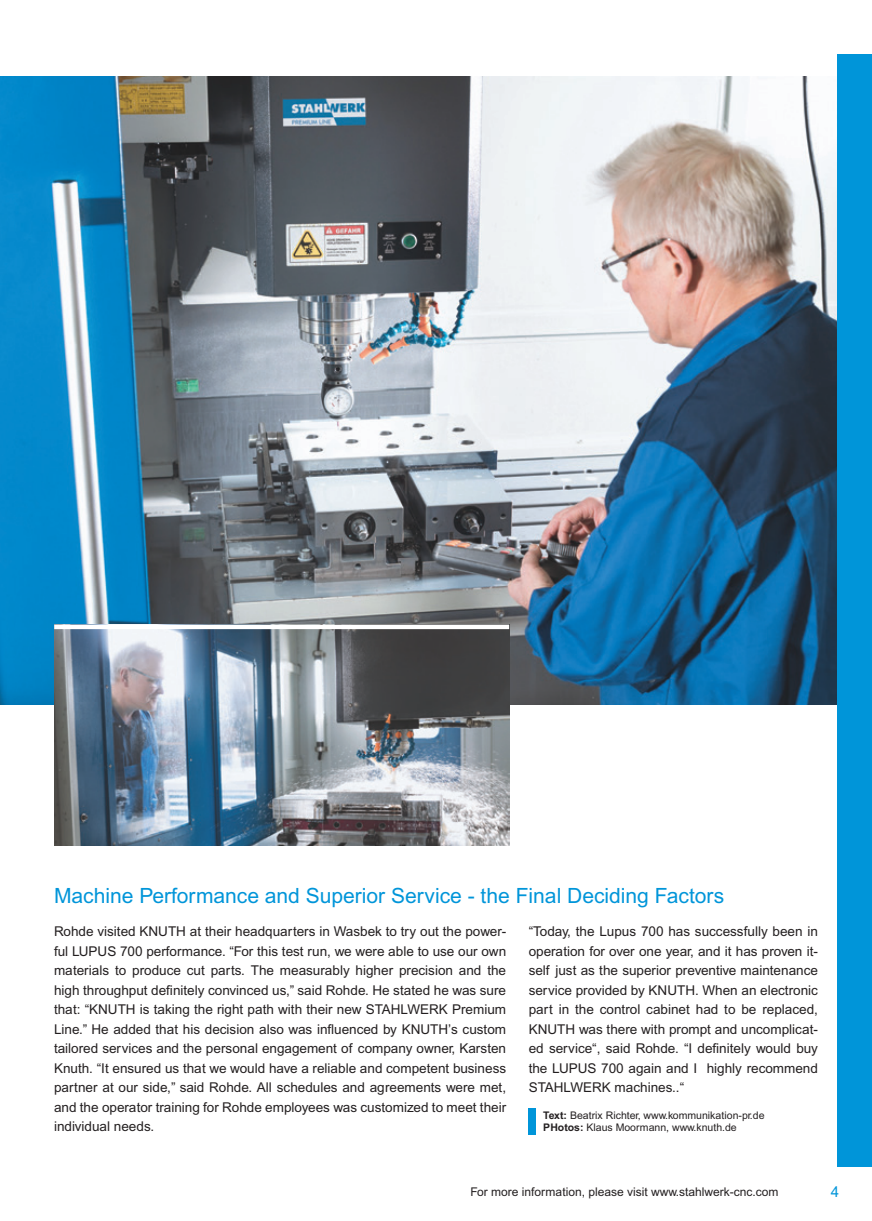
<style>
.page{position:relative;width:872px;height:1221px;background:#fff}
.page>*{position:absolute;margin:0;border:0;box-sizing:border-box;transform-origin:0 0}
.überschrift_2{font:21px "Arial MT Pro";color:#0095d9}
.t1{font:15px "Arial MT Pro";color:#0095d9}
.fliesstext{font:13.5px/19.5px "Arial MT Pro";color:#231f20;text-align:justify}
.Grundtext_rechtsbuen{font:12px "Arial MT Pro";color:#231f20}
.fliesstext-2{font:10.5px/12px "Arial MT Pro";color:#231f20}
.s1{font-weight:700}
</style>
<div class="page">
<div style="left:529px;top:1108px;width:7px;height:26px;background:#0095d9"></div>
<img style="left:0;top:77px;width:838px;height:627px">
<img style="left:54px;top:629px;width:455px;height:216px">
<div style="left:54px;top:624px;width:455px;height:5px;background:#fff"></div>
<div style="left:838px;top:54px;width:34px;height:1112px;background:#0095d9"></div>
<p class="überschrift_2" style="left:54px;top:883px;width:672px">Machine Performance and Superior Service - the Final Deciding Factors</p>
<p class="fliesstext" style="left:54px;top:922px;width:454px">Rohde visited KNUTH at their headquarters in Wasbek to try out the power&shy;ful LUPUS 700 performance. “For this test run, we were able to use our own materials to produce cut parts. The measurably higher precision and the high throughput definitely convinced us,” said Rohde. He stated he was sure that: “KNUTH is taking the right path with their new STAHLWERK Premium Line.” He added that his decision also was influenced by KNUTH’s custom tailored services and the personal engagement of company owner, Karsten Knuth. “It ensured us that we would have a reliable and competent business partner at our side,” said Rohde. All schedules and agreements were met, and the operator training for Rohde employees was customized to meet their individual needs.</p>
<p class="fliesstext" style="left:529px;top:922px;width:291px">“Today, the Lupus 700 has successfully been in operation for over one year, and it has proven it&shy;self just as the superior preventive maintenance service provided by KNUTH. When an electronic part in the control cabinet had to be replaced, KNUTH was there with prompt and uncomplicat&shy;ed service“, said Rohde. “I definitely would buy the LUPUS 700 again and I highly recommend STAHLWERK machines..“</p>
<p class="fliesstext-2" style="left:543px;top:1109px;width:223px"><span class="s1">Text:</span> Beatrix Richter, www.kommunikation-pr.de<br><span class="s1">PHotos:</span> Klaus Moormann, www.knuth.de</p>
<p class="Grundtext_rechtsbuen" style="left:470px;top:1184px;width:309px">For more information, please visit www.stahlwerk-cnc.com</p>
<p class="t1" style="left:830px;top:1182px;width:10px">4</p>
</div>
